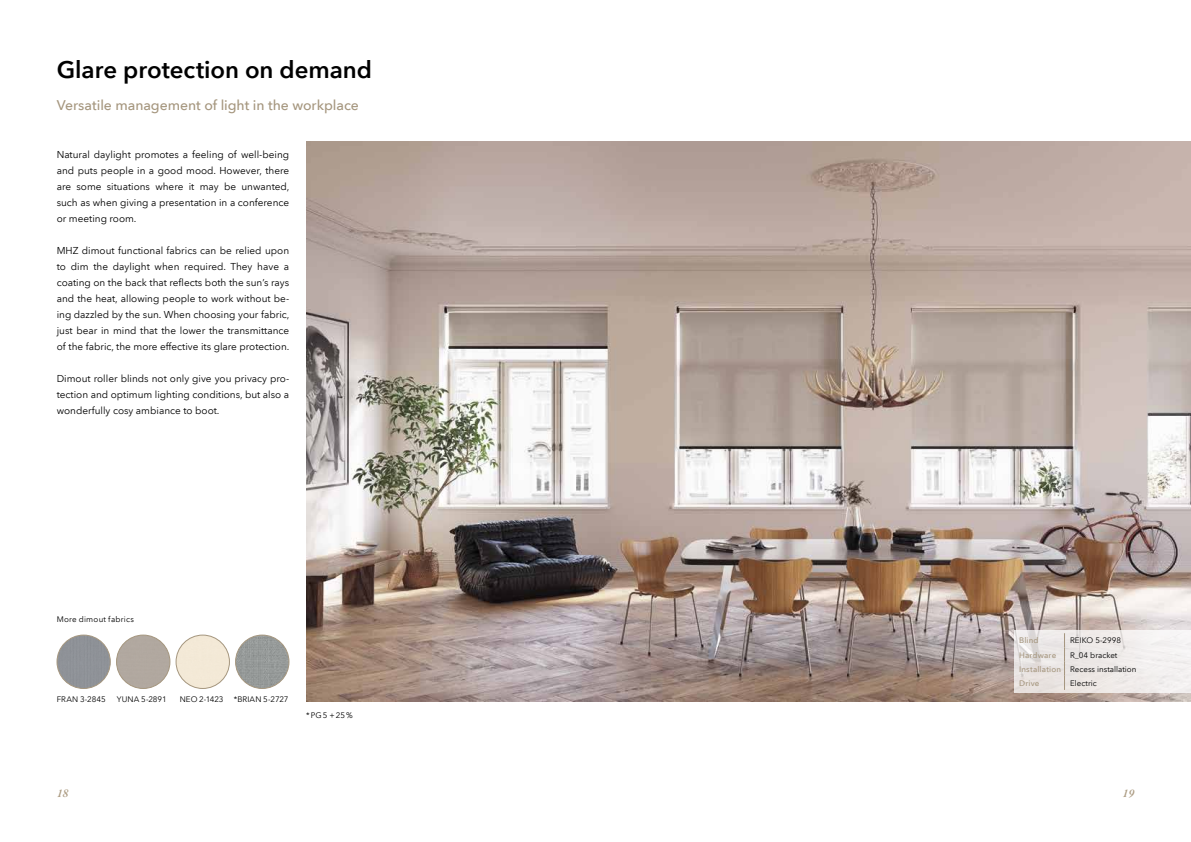
<style>
.page{position:relative;width:1191px;height:842px;background:#fff}
.page>*{position:absolute;margin:0;border:0;box-sizing:border-box;transform-origin:0 0}
.t1{font:600 24px "Avenir Next LT Com";color:#000}
.t2{font:500 14px "Avenir Next LT Com";letter-spacing:-.005em;color:#a5967e}
.t3{font:italic 600 12px "Garamond Premr Pro";color:#ad9d84}
.t4{font:10px/16px "Avenir Next LT Com";color:#000;text-align:justify}
.t5{font:8px/14.2px "Avenir Next LT Com";color:#000}
.t6{font:8px "Avenir Next LT Com";letter-spacing:.025em;color:#000}
.t7{font:500 8px "Avenir Next LT Com";letter-spacing:.015em;color:#a5967e}
.s1{font-weight:500;color:#a5967e}
</style>
<div class="page">
<img style="left:306px;top:142px;width:885px;height:560px">
<svg style="left:1013px;top:630px;width:178px;height:63px;fill:#eeeae9"></svg>
<svg style="left:1064px;top:633px;width:1px;height:57px"></svg>
<div style="left:57px;top:635px;width:53px;height:53px;background:#8f9298;border-radius:27px"></div>
<div style="left:57px;top:635px;width:54px;height:54px;border:1px solid #a5967e;border-radius:50%"></div>
<div style="left:116px;top:635px;width:54px;height:53px;background:#b1a89f;border-radius:27px"></div>
<div style="left:116px;top:635px;width:54px;height:54px;border:1px solid #a5967e;border-radius:50%"></div>
<div style="left:176px;top:635px;width:53px;height:53px;background:#f3e9d7;border-radius:27px"></div>
<div style="left:176px;top:635px;width:54px;height:54px;border:1px solid #a5967e;border-radius:50%"></div>
<img style="left:236px;top:635px;width:53px;height:53px;border-radius:27px">
<div style="left:235px;top:635px;width:54px;height:54px;border:1px solid #a5967e;border-radius:50%"></div>
<h1 class="t1" style="left:57px;top:55px;width:317px">Glare protection on demand</h1>
<h2 class="t2" style="left:57px;top:96px;width:304px">Versatile management of light in the workplace</h2>
<p class="t4" style="left:57px;top:146px;width:234px">Natural daylight promotes a feeling of well-being and puts people in a good mood. However, there are some situations where it may be unwanted, such as when giving a presentation in a conference or meeting room.</p>
<p class="t4" style="left:57px;top:242px;width:234px">MHZ dimout functional fabrics can be relied upon to dim the daylight when required. They have a coating on the back that reflects both the sun’s rays and the heat, allowing people to work without be&shy;ing dazzled by the sun. When choosing your fabric, just bear in mind that the lower the transmittance of the fabric, the more effective its glare protection.</p>
<p class="t4" style="left:57px;top:370px;width:234px">Dimout roller blinds not only give you privacy pro&shy;tection and optimum lighting conditions, but also a wonderfully cosy ambiance to boot.</p>
<p class="t6" style="left:57px;top:614px;width:79px">More dimout fabrics</p>
<p class="t5" style="left:57px;top:692px;width:51px">FRAN 3-2845</p>
<p class="t5" style="left:117px;top:692px;width:51px">YUNA 5-2891</p>
<p class="t5" style="left:180px;top:692px;width:45px">NEO 2-1423</p>
<p class="t5" style="left:234px;top:692px;width:56px">*BRIAN 5-2727</p>
<p class="t5" style="left:306px;top:708px;width:48px">*PG5 +25%</p>
<p class="t7" style="left:1019px;top:636px;width:21px">Blind</p>
<p class="t5" style="left:1070px;top:633px;width:52px">REIKO 5-2998</p>
<p class="t7" style="left:1019px;top:650px;width:39px">Hardware</p>
<p class="t5" style="left:1019px;top:648px;width:119px;text-indent:51px">R_04 bracket<br><span class="s1">Installation</span> Recess installation<br><span class="s1">Drive</span></p>
<p class="t5" style="left:1070px;top:676px;width:28px">Electric</p>
<p class="t3" style="left:57px;top:786px;width:13px">18</p>
<p class="t3" style="left:1122px;top:786px;width:13px">19</p>
</div>
